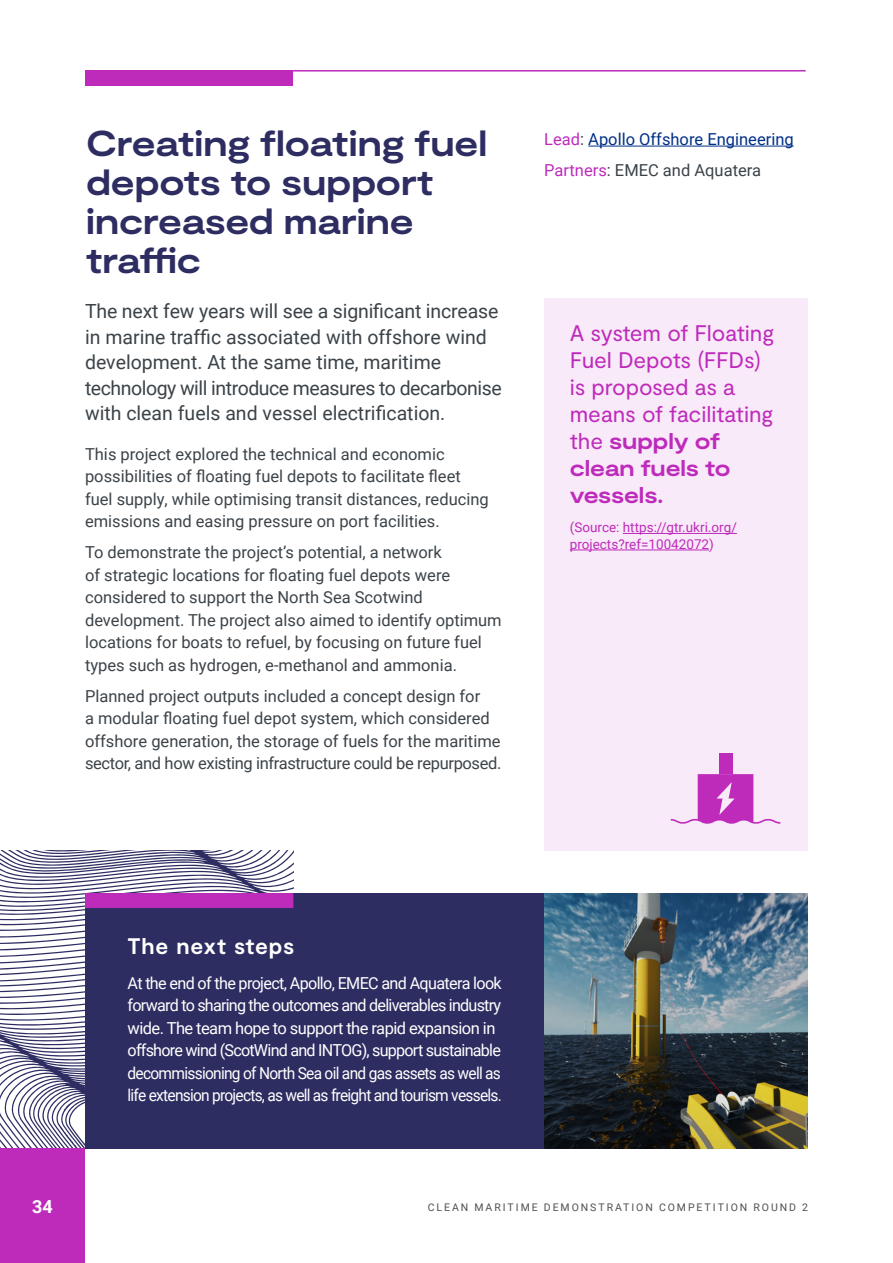
<style>
.page{position:relative;width:893px;height:1263px;background:#fff}
.page>*{position:absolute;margin:0;border:0;box-sizing:border-box;transform-origin:0 0}
.t1{font:700 expanded 36px/39px "Moderat";letter-spacing:-.005em;color:#2e2d62}
.t2{font:22.5px/27px "Moderat";letter-spacing:-.01em;color:#be2bbb}
.t3{font:700 22.5px "Moderat";letter-spacing:.035em;color:#fff}
.t4{font:19.5px/25.5px "Roboto";color:#3b4349}
.t5{font:700 18px "Roboto";color:#fff}
.t6{font:16.5px/22.5px "Roboto";color:#3b4349}
.t7{font:16.5px/22.5px "Roboto";letter-spacing:-.05em;color:#fff}
.t8{font:16.5px/31px "Roboto";color:#003088}
.t9{font:16.5px "Roboto";letter-spacing:-.005em;color:#fff}
.t10{font:13.5px/16.5px "Roboto";color:#be2bbb}
.t11{font:10.5px "Roboto";letter-spacing:.185em;color:#505050}
.s1{color:#be2bbb}
.s2{color:#3b4349}
.s3{font-weight:700;font-stretch:expanded}
</style>
<div class="page">
<div style="left:85px;top:70px;width:208px;height:15px;background:#be2bbb"></div>
<hr style="left:85px;top:70px;width:721px;height:2px;background:#be2bbb">
<svg style="left:0;top:850px;width:293px;height:298px"></svg>
<hr style="left:588px;top:146px;width:206px;height:1px;background:#003088">
<div style="left:544px;top:298px;width:264px;height:552px;background:#f8eaf8"></div>
<div style="left:85px;top:893px;width:723px;height:255px;background:#2e2d62"></div>
<div style="left:85px;top:893px;width:208px;height:15px;background:#be2bbb"></div>
<img style="left:544px;top:893px;width:264px;height:255px">
<hr style="left:623px;top:533px;width:114px;height:1px;background:#be2bbb">
<hr style="left:570px;top:550px;width:139px;height:1px;background:#be2bbb">
<svg style="left:670px;top:774px;width:111px;height:50px"></svg>
<div style="left:719px;top:754px;width:13px;height:20px;background:#be2bbb"></div>
<div style="left:0;top:1148px;width:85px;height:115px;background:#be2bbb"></div>
<h1 class="t1" style="left:86px;top:126px;width:403px">Creating floating fuel depots to support increased marine traffic</h1>
<p class="t8" style="left:544px;top:123px;width:251px"><span class="s1">Lead</span><span class="s2">:</span> Apollo Offshore Engineering<br><span class="s1">Partners</span><span class="s2">: EMEC and Aquatera</span></p>
<p class="t4" style="left:85px;top:298px;width:418px">The next few years will see a significant increase in marine traffic associated with offshore wind development. At the same time, maritime technology will introduce measures to decarbonise with clean fuels and vessel electrification.</p>
<p class="t6" style="left:85px;top:442px;width:405px">This project explored the technical and economic possibilities of floating fuel depots to facilitate fleet fuel supply, while optimising transit distances, reducing emissions and easing pressure on port facilities.</p>
<p class="t6" style="left:85px;top:540px;width:418px">To demonstrate the project’s potential, a network<br>of strategic locations for floating fuel depots were considered to support the North Sea Scotwind development. The project also aimed to identify optimum locations for boats to refuel, by focusing on future fuel types such as hydrogen, e-methanol and ammonia.</p>
<p class="t6" style="left:85px;top:684px;width:418px">Planned project outputs included a concept design for<br>a modular floating fuel depot system, which considered offshore generation, the storage of fuels for the maritime sector, and how existing infrastructure could be repurposed.</p>
<h2 class="t2" style="left:570px;top:320px;width:206px">A system of Floating<br>Fuel Depots (FFDs) is proposed as a means of facilitating the <span class="s3">supply of clean fuels to vessels.</span></h2>
<p class="t10" style="left:570px;top:519px;width:169px">(Source: https://gtr.ukri.org/ projects?ref=10042072)</p>
<p class="t5" style="left:32px;top:1193px;width:22px">34</p>
<h2 class="t3" style="left:128px;top:932px;width:168px">The next steps</h2>
<p class="t7" style="left:128px;top:971px;width:376px">At the end of the project, Apollo, EMEC and Aquatera look forward to sharing the outcomes and deliverables industry wide. The team hope to support the rapid expansion in offshore wind (ScotWind and INTOG), support sustainable decommissioning of North Sea oil and gas assets as well as life extension projects, as well as freight and tourism vessels.</p>
<p class="t9" style="left:128px;top:971px;width:107px">Fullwidth Body</p>
<p class="t11" style="left:428px;top:1200px;width:382px">CLEAN MARITIME DEMONSTRATION COMPETITION ROUND 2</p>
</div>
